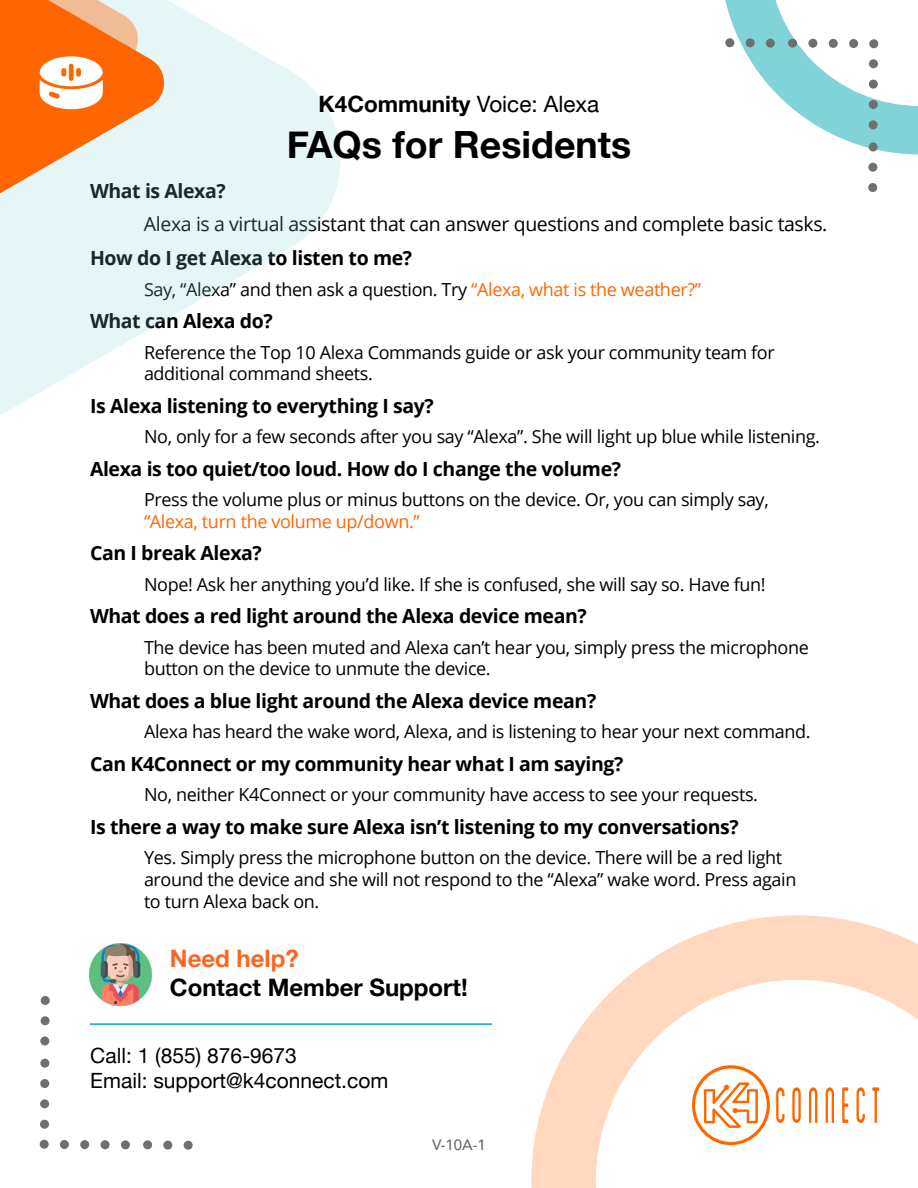
<style>
.page{position:relative;width:918px;height:1188px;background:#fff}
.page>*{position:absolute;margin:0;border:0;box-sizing:border-box;transform-origin:0 0}
.t1{font:700 37.5px "Helvetica Neue";color:#000}
.t2{font:700 24px "Helvetica Neue";color:#000}
.t3{font:700 24px "Helvetica Neue";color:#fc6620}
.t4{font:700 22.5px "Helvetica Neue";color:#000}
.t5{font:21px "Helvetica Neue";color:#000}
.t6{font:700 19.5px "Open Sans";letter-spacing:-.02em;color:#000}
.t7{font:19.5px "Open Sans";letter-spacing:-.02em;color:#000}
.t8{font:18px/21.6px "Open Sans";letter-spacing:-.02em;color:#000}
.bookmark{font:500 15px "Avenir";color:#67696c}
.s1{font-weight:400}
.s2{color:#f60}
</style>
<div class="page">
<hr style="left:90px;top:1023px;width:402px;height:2px;background:#00a9b2">
<img style="left:90px;top:944px;width:61px;height:61px">
<svg style="left:531px;top:915px;width:387px;height:273px"></svg>
<svg style="left:0;top:1px;width:341px;height:414px;fill:#e6f6f7"></svg>
<svg style="left:776px;top:1087px;width:9px;height:36px"></svg>
<svg style="left:792px;top:1087px;width:9px;height:36px"></svg>
<svg style="left:809px;top:1087px;width:8px;height:36px"></svg>
<svg style="left:826px;top:1087px;width:8px;height:36px"></svg>
<svg style="left:842px;top:1087px;width:6px;height:36px"></svg>
<svg style="left:857px;top:1087px;width:8px;height:36px"></svg>
<svg style="left:872px;top:1087px;width:7px;height:36px"></svg>
<svg style="left:692px;top:1065px;width:78px;height:80px"></svg>
<svg style="left:725px;top:0;width:193px;height:155px"></svg>
<svg style="left:0;top:0;width:169px;height:205px;background:#f4aa75"></svg>
<div style="left:869px;top:39px;width:9px;height:9px;background:#6e6f70;border-radius:50%"></div>
<div style="left:849px;top:39px;width:9px;height:9px;background:#6e6f70;border-radius:50%"></div>
<div style="left:829px;top:39px;width:9px;height:9px;background:#6e6f70;border-radius:50%"></div>
<div style="left:808px;top:39px;width:9px;height:9px;background:#6e6f70;border-radius:50%"></div>
<div style="left:788px;top:39px;width:9px;height:9px;background:#6e6f70;border-radius:50%"></div>
<div style="left:766px;top:39px;width:9px;height:9px;background:#6e6f70;border-radius:50%"></div>
<div style="left:746px;top:38px;width:9px;height:9px;background:#6e6f70;border-radius:50%"></div>
<div style="left:725px;top:38px;width:9px;height:9px;background:#6e6f70;border-radius:50%"></div>
<div style="left:869px;top:59px;width:9px;height:9px;background:#6e6f70;border-radius:50%"></div>
<div style="left:869px;top:80px;width:9px;height:9px;background:#6e6f70;border-radius:50%"></div>
<div style="left:869px;top:100px;width:9px;height:9px;background:#6e6f70;border-radius:50%"></div>
<div style="left:869px;top:120px;width:9px;height:9px;background:#6e6f70;border-radius:50%"></div>
<div style="left:869px;top:142px;width:9px;height:10px;background:#6e6f70;border-radius:50%"></div>
<div style="left:868px;top:163px;width:9px;height:9px;background:#6e6f70;border-radius:50%"></div>
<div style="left:868px;top:183px;width:9px;height:9px;background:#6e6f70;border-radius:50%"></div>
<div style="left:40px;top:1140px;width:9px;height:9px;background:#6e6f70;border-radius:50%"></div>
<div style="left:60px;top:1140px;width:9px;height:9px;background:#6e6f70;border-radius:50%"></div>
<div style="left:80px;top:1140px;width:9px;height:9px;background:#6e6f70;border-radius:50%"></div>
<div style="left:101px;top:1140px;width:9px;height:9px;background:#6e6f70;border-radius:50%"></div>
<div style="left:121px;top:1140px;width:9px;height:9px;background:#6e6f70;border-radius:50%"></div>
<div style="left:143px;top:1140px;width:9px;height:9px;background:#6e6f70;border-radius:50%"></div>
<div style="left:163px;top:1141px;width:9px;height:9px;background:#6e6f70;border-radius:50%"></div>
<div style="left:184px;top:1141px;width:9px;height:9px;background:#6e6f70;border-radius:50%"></div>
<div style="left:40px;top:1120px;width:9px;height:9px;background:#6e6f70;border-radius:50%"></div>
<div style="left:40px;top:1099px;width:9px;height:9px;background:#6e6f70;border-radius:50%"></div>
<div style="left:40px;top:1079px;width:9px;height:9px;background:#6e6f70;border-radius:50%"></div>
<div style="left:40px;top:1059px;width:9px;height:9px;background:#6e6f70;border-radius:50%"></div>
<div style="left:40px;top:1036px;width:9px;height:10px;background:#6e6f70;border-radius:50%"></div>
<div style="left:41px;top:1016px;width:9px;height:9px;background:#6e6f70;border-radius:50%"></div>
<div style="left:41px;top:996px;width:9px;height:9px;background:#6e6f70;border-radius:50%"></div>
<p class="t4" style="left:319px;top:86px;width:282px">K4Community <span class="s1">Voice: Alexa</span></p>
<p class="t1" style="left:287px;top:115px;width:346px">FAQs for Residents</p>
<p class="t6" style="left:90px;top:178px;width:137px">What is Alexa?</p>
<p class="t7" style="left:144px;top:210px;width:685px">Alexa is a virtual assistant that can answer questions and complete basic tasks.</p>
<p class="t6" style="left:90px;top:244px;width:324px">How do I get Alexa to listen to me?</p>
<p class="t8" style="left:144px;top:278px;width:559px">Say, “Alexa” and then ask a question. Try <span class="s2">“Alexa, what is the weather?”</span></p>
<p class="t6" style="left:90px;top:307px;width:184px">What can Alexa do?</p>
<p class="t8" style="left:144px;top:341px;width:632px">Reference the Top 10 Alexa Commands guide or ask your community team for additional command sheets.</p>
<p class="t6" style="left:90px;top:392px;width:345px">Is Alexa listening to everything I say?</p>
<p class="t8" style="left:144px;top:425px;width:677px">No, only for a few seconds after you say “Alexa”. She will light up blue while listening.</p>
<p class="t6" style="left:90px;top:455px;width:533px">Alexa is too quiet/too loud. How do I change the volume?</p>
<p class="t8" style="left:144px;top:488px;width:626px">Press the volume plus or minus buttons on the device. Or, you can simply say, <span class="s2">“Alexa, turn the volume up/down.”</span></p>
<p class="t6" style="left:90px;top:539px;width:173px">Can I break Alexa?</p>
<p class="t8" style="left:144px;top:573px;width:623px">Nope! Ask her anything you’d like. If she is confused, she will say so. Have fun!</p>
<p class="t6" style="left:90px;top:602px;width:498px">What does a red light around the Alexa device mean?</p>
<p class="t8" style="left:144px;top:636px;width:666px">The device has been muted and Alexa can’t hear you, simply press the microphone button on the device to unmute the device.</p>
<p class="t6" style="left:90px;top:687px;width:508px">What does a blue light around the Alexa device mean?</p>
<p class="t8" style="left:144px;top:721px;width:668px">Alexa has heard the wake word, Alexa, and is listening to hear your next command.</p>
<p class="t6" style="left:90px;top:750px;width:535px">Can K4Connect or my community hear what I am saying?</p>
<p class="t8" style="left:144px;top:784px;width:616px">No, neither K4Connect or your community have access to see your requests.</p>
<p class="t6" style="left:90px;top:813px;width:650px">Is there a way to make sure Alexa isn’t listening to my conversations?</p>
<p class="t8" style="left:144px;top:847px;width:654px">Yes. Simply press the microphone button on the device. There will be a red light around the device and she will not respond to the “Alexa” wake word. Press again to turn Alexa back on.</p>
<p class="t3" style="left:170px;top:940px;width:130px">Need help?</p>
<p class="t2" style="left:170px;top:969px;width:299px">Contact Member Support!</p>
<p class="t5" style="left:90px;top:1040px;width:208px">Call: 1 (855) 876-9673</p>
<p class="t5" style="left:90px;top:1066px;width:300px">Email: support@k4connect.com</p>
<p class="bookmark" style="left:432px;top:1132px;width:55px">V-10A-1</p>
</div>
